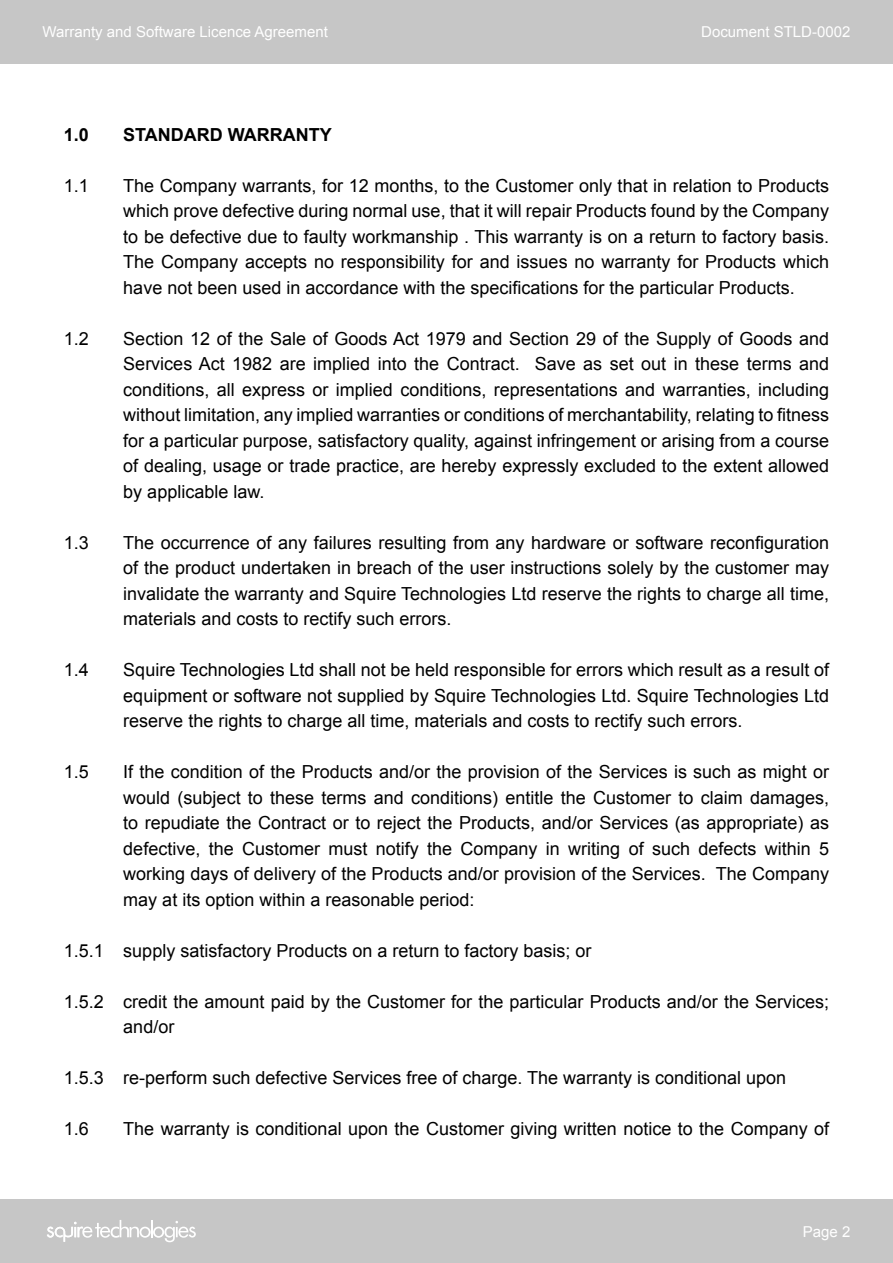
<style>
.page{position:relative;width:893px;height:1263px;background:#fff}
.page>*{position:absolute;margin:0;border:0;box-sizing:border-box;transform-origin:0 0}
.t1{font:18px/25.5px "Arial";color:#000;text-align:justify}
.t2{font:700 18px "Arial";color:#000}
.t3{font:15px "Arial";color:#fff}
</style>
<div class="page">
<div style="left:0;top:0;width:893px;height:64px;background:#c6c6c6"></div>
<div style="left:0;top:1199px;width:893px;height:64px;background:#c6c6c6"></div>
<svg style="left:47px;top:1220px;width:149px;height:22px"></svg>
<p class="t3" style="left:43px;top:22px;width:287px">Warranty and Software Licence Agreement</p>
<p class="t3" style="left:701px;top:22px;width:151px">Document STLD-0002</p>
<p class="t2" style="left:64px;top:122px;width:27px">1.0</p>
<p class="t2" style="left:123px;top:122px;width:210px">STANDARD WARRANTY</p>
<p class="t1" style="left:64px;top:173px;width:27px">1.1</p>
<p class="t1" style="left:123px;top:173px;width:707px">The Company warrants, for 12 months, to the Customer only that in relation to Products which prove defective during normal use, that it will repair Products found by the Company to be defective due to faulty workmanship . This warranty is on a return to factory basis.<br>The Company accepts no responsibility for and issues no warranty for Products which have not been used in accordance with the specifications for the particular Products.</p>
<p class="t1" style="left:64px;top:326px;width:27px">1.2</p>
<p class="t1" style="left:123px;top:326px;width:707px">Section 12 of the Sale of Goods Act 1979 and Section 29 of the Supply of Goods and Services Act 1982 are implied into the Contract. Save as set out in these terms and conditions, all express or implied conditions, representations and warranties, including without limitation, any implied warranties or conditions of merchantability, relating to fitness for a particular purpose, satisfactory quality, against infringement or arising from a course of dealing, usage or trade practice, are hereby expressly excluded to the extent allowed by applicable law.</p>
<p class="t1" style="left:64px;top:530px;width:27px">1.3</p>
<p class="t1" style="left:123px;top:530px;width:707px">The occurrence of any failures resulting from any hardware or software reconfiguration of the product undertaken in breach of the user instructions solely by the customer may invalidate the warranty and Squire Technologies Ltd reserve the rights to charge all time, materials and costs to rectify such errors.</p>
<p class="t1" style="left:64px;top:657px;width:27px">1.4</p>
<p class="t1" style="left:123px;top:657px;width:707px">Squire Technologies Ltd shall not be held responsible for errors which result as a result of equipment or software not supplied by Squire Technologies Ltd. Squire Technologies Ltd reserve the rights to charge all time, materials and costs to rectify such errors.</p>
<p class="t1" style="left:64px;top:759px;width:27px">1.5</p>
<p class="t1" style="left:123px;top:759px;width:707px">If the condition of the Products and/or the provision of the Services is such as might or would (subject to these terms and conditions) entitle the Customer to claim damages, to repudiate the Contract or to reject the Products, and/or Services (as appropriate) as defective, the Customer must notify the Company in writing of such defects within 5 working days of delivery of the Products and/or provision of the Services. The Company may at its option within a reasonable period:</p>
<p class="t1" style="left:64px;top:938px;width:529px">1.5.1 supply satisfactory Products on a return to factory basis; or</p>
<p class="t1" style="left:123px;top:989px;width:707px;text-indent:-60px">1.5.2 credit the amount paid by the Customer for the particular Products and/or the Services; and/or</p>
<p class="t1" style="left:64px;top:1065px;width:724px">1.5.3 re-perform such defective Services free of charge. The warranty is conditional upon</p>
<p class="t1" style="left:64px;top:1116px;width:27px">1.6</p>
<p class="t1" style="left:123px;top:1116px;width:707px">The warranty is conditional upon the Customer giving written notice to the Company of</p>
<p class="t3" style="left:803px;top:1221px;width:49px">Page 2</p>
</div>
